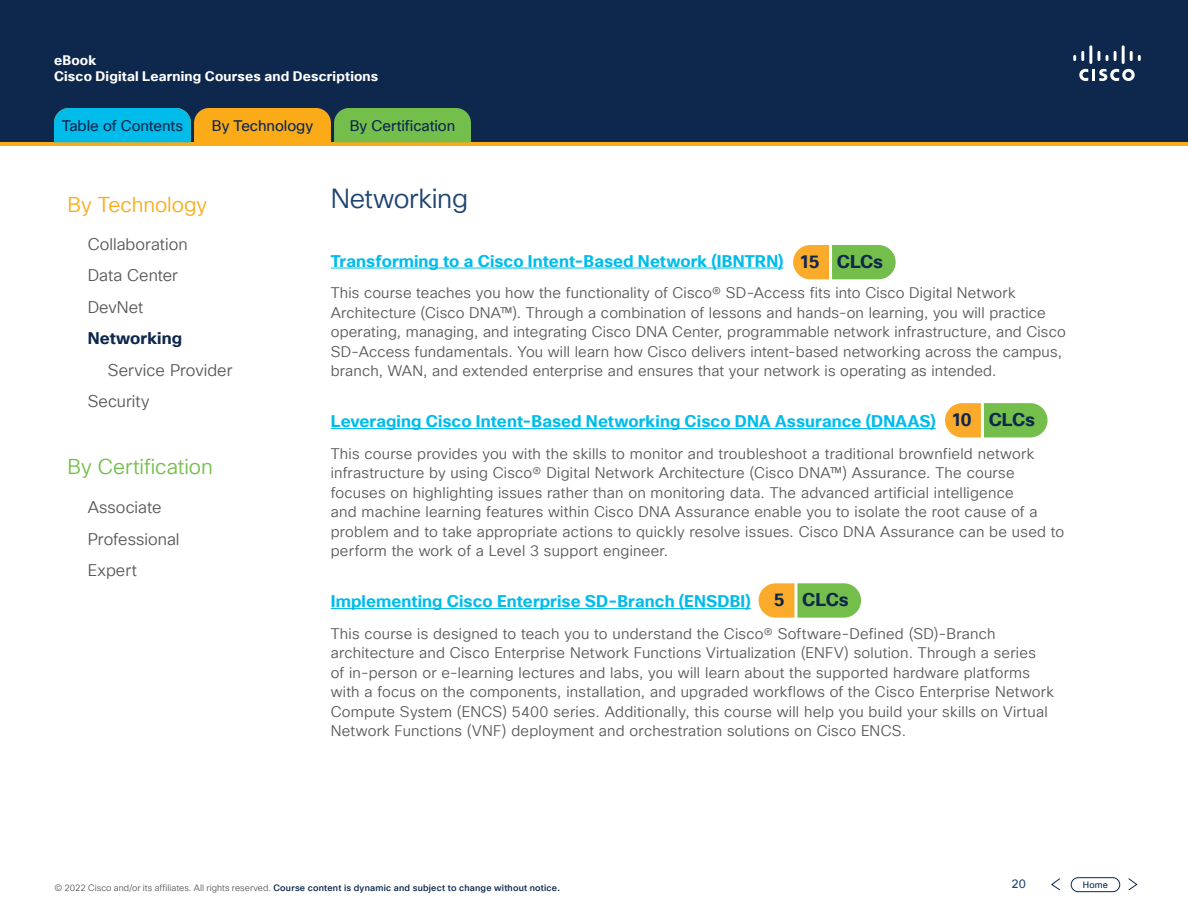
<style>
.page{position:relative;width:1188px;height:918px;background:#fff}
.page>*{position:absolute;margin:0;border:0;box-sizing:border-box;transform-origin:0 0}
.t1{font:27px "Cisco Sans TT Light";letter-spacing:-.015em;color:#1e4471}
.t2{font:21px "Cisco Sans TT Light";color:#74bf4b}
.t3{font:21px "Cisco Sans TT Light";letter-spacing:-.005em;color:#fbab18}
.t4{font:700 18px "Cisco Sans TT";letter-spacing:-.025em;color:#0d274d}
.t5{font:700 16.5px "Cisco Sans TT";letter-spacing:.005em;color:#00bceb}
.t6{font:16.5px/31.5px "Cisco Sans TT Light";color:#58595b}
.t7{font:700 16.5px "Cisco Sans TT";letter-spacing:.01em;color:#0d274d}
.t8{font:15px/19.5px "Cisco Sans TT Light";letter-spacing:.015em;color:#58595b}
.t9{font:15px "Cisco Sans TT";letter-spacing:-.005em;color:#0d274d}
.t10{font:700 13.5px/16.5px "Cisco Sans TT";letter-spacing:.015em;color:#fff}
.t11{font:12px "Cisco Sans TT";color:#1e4471}
.t12{font:500 9px "Cisco Sans TT";letter-spacing:.025em;color:#0d274d}
.t13{font:9px "Cisco Sans TT";color:#0d274d}
.s1{font-family:"Cisco Sans TT Light";font-weight:400;color:#58595b}
</style>
<div class="page">
<div style="left:1071px;top:877px;width:49px;height:15px;border:1px solid #0d274d;border-radius:7px"></div>
<svg style="left:1051px;top:878px;width:9px;height:13px"></svg>
<svg style="left:1128px;top:878px;width:10px;height:13px"></svg>
<div style="left:0;top:0;width:1188px;height:142px;background:#0d274d"></div>
<svg style="left:1079px;top:69px;width:56px;height:12px"></svg>
<svg style="left:1073px;top:51px;width:11px;height:10px"></svg>
<hr style="left:1089px;top:45px;width:3px;height:19px;background:#fff">
<svg style="left:1097px;top:51px;width:3px;height:10px"></svg>
<svg style="left:1106px;top:55px;width:2px;height:6px"></svg>
<svg style="left:1114px;top:51px;width:3px;height:10px"></svg>
<hr style="left:1122px;top:45px;width:3px;height:19px;background:#fff">
<svg style="left:1130px;top:51px;width:11px;height:10px"></svg>
<hr style="left:0;top:142px;width:1188px;height:4px;background:#fbab18">
<hr style="left:331px;top:268px;width:453px;height:1px;background:#00bceb">
<hr style="left:331px;top:428px;width:605px;height:1px;background:#00bceb">
<hr style="left:331px;top:608px;width:420px;height:1px;background:#00bceb">
<svg style="left:54px;top:108px;width:417px;height:34px;background:#76b26e"></svg>
<svg style="left:793px;top:245px;width:103px;height:34px;background:#acbf53"></svg>
<svg style="left:945px;top:403px;width:103px;height:34px;background:#acbf54"></svg>
<svg style="left:759px;top:583px;width:102px;height:35px;background:#adc056"></svg>
<p class="t10" style="left:54px;top:52px;width:326px">eBook<br>Cisco Digital Learning Courses and Descriptions</p>
<p class="t9" style="left:62px;top:116px;width:123px">Table of Contents</p>
<p class="t9" style="left:72px;top:116px;width:103px">By Technology</p>
<p class="t9" style="left:212px;top:116px;width:103px">By Technology</p>
<p class="t9" style="left:350px;top:116px;width:107px">By Certification</p>
<h2 class="t3" style="left:68px;top:191px;width:141px">By Technology</h2>
<p class="t6" style="left:88px;top:229px;width:101px">Collaboration<br>Data Center<br>DevNet</p>
<p class="t7" style="left:88px;top:328px;width:96px">Networking</p>
<p class="t6" style="left:88px;top:355px;width:146px;text-indent:20px">Service Provider<br>Security</p>
<h2 class="t2" style="left:68px;top:453px;width:147px">By Certification</h2>
<p class="t6" style="left:88px;top:492px;width:93px">Associate<br>Professional<br>Expert</p>
<h1 class="t1" style="left:331px;top:181px;width:139px">Networking</h1>
<p class="t5" style="left:331px;top:250px;width:454px">Transforming to a Cisco Intent-Based Network (IBNTRN)</p>
<p class="t8" style="left:331px;top:283px;width:737px">This course teaches you how the functionality of Cisco® SD-Access fits into Cisco Digital Network Architecture (Cisco DNA™). Through a combination of lessons and hands-on learning, you will practice operating, managing, and integrating Cisco DNA Center, programmable network infrastructure, and Cisco SD-Access fundamentals. You will learn how Cisco delivers intent-based networking across the campus, branch, WAN, and extended enterprise and ensures that your network is operating as intended.</p>
<p class="t5" style="left:331px;top:410px;width:607px">Leveraging Cisco Intent-Based Networking Cisco DNA Assurance (DNAAS)</p>
<p class="t8" style="left:331px;top:444px;width:735px">This course provides you with the skills to monitor and troubleshoot a traditional brownfield network infrastructure by using Cisco® Digital Network Architecture (Cisco DNA™) Assurance. The course focuses on highlighting issues rather than on monitoring data. The advanced artificial intelligence<br>and machine learning features within Cisco DNA Assurance enable you to isolate the root cause of a problem and to take appropriate actions to quickly resolve issues. Cisco DNA Assurance can be used to perform the work of a Level 3 support engineer.</p>
<p class="t5" style="left:331px;top:590px;width:421px">Implementing Cisco Enterprise SD-Branch (ENSDBI)</p>
<p class="t8" style="left:331px;top:624px;width:725px">This course is designed to teach you to understand the Cisco® Software-Defined (SD)-Branch architecture and Cisco Enterprise Network Functions Virtualization (ENFV) solution. Through a series<br>of in-person or e-learning lectures and labs, you will learn about the supported hardware platforms with a focus on the components, installation, and upgraded workflows of the Cisco Enterprise Network Compute System (ENCS) 5400 series. Additionally, this course will help you build your skills on Virtual Network Functions (VNF) deployment and orchestration solutions on Cisco ENCS.</p>
<p class="t4" style="left:800px;top:249px;width:85px">15 CLCs</p>
<p class="t4" style="left:951px;top:408px;width:85px">10 CLCs</p>
<p class="t4" style="left:774px;top:588px;width:76px">5 CLCs</p>
<p class="t12" style="left:54px;top:882px;width:507px"><span class="s1">© 2022 Cisco and/or its affiliates. All rights reserved.</span> Course content is dynamic and subject to change without notice.</p>
<p class="t11" style="left:1011px;top:876px;width:16px">20</p>
<p class="t13" style="left:1083px;top:879px;width:27px">Home</p>
</div>
